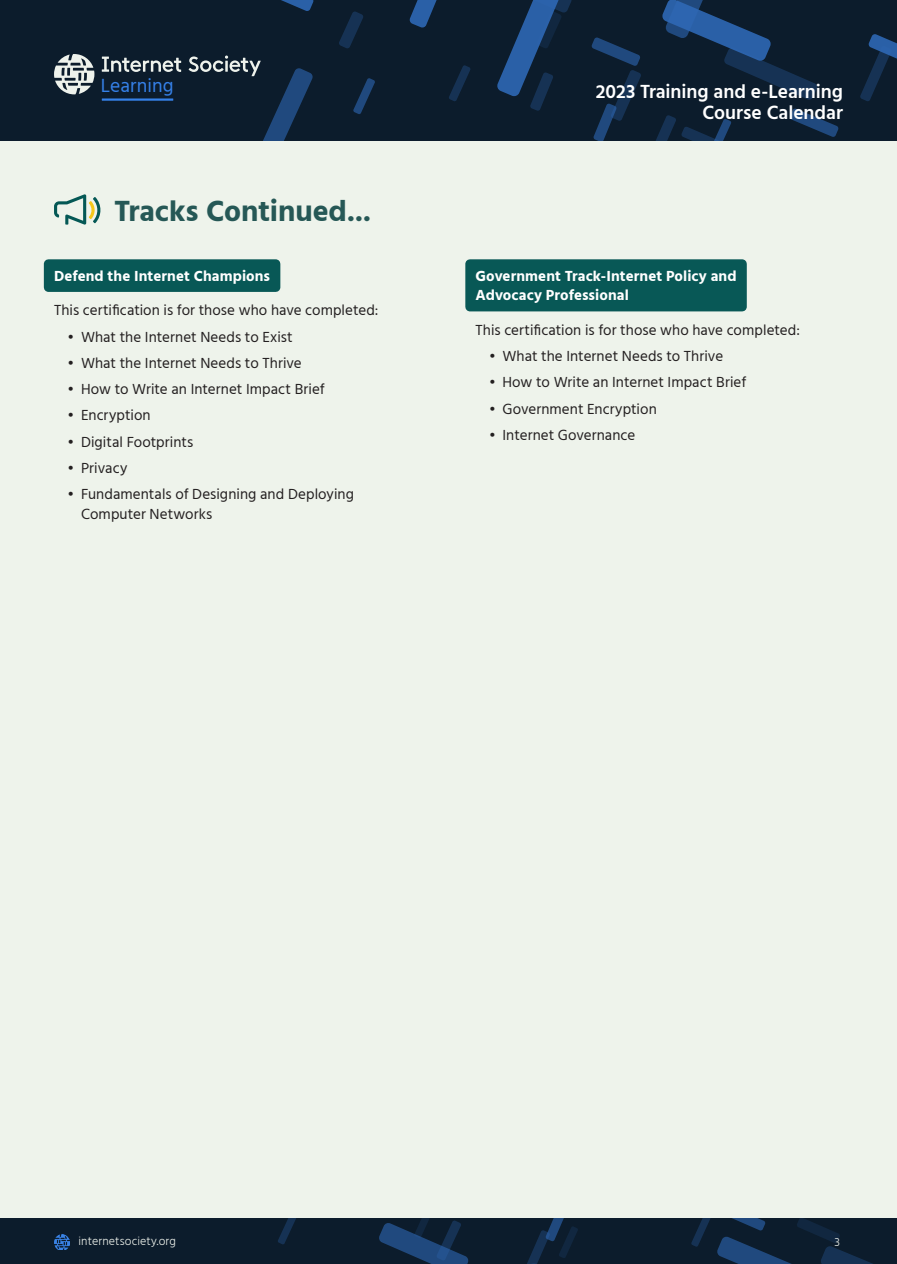
<style>
.page{position:relative;width:897px;height:1264px;background:#fff}
.page>*{position:absolute;margin:0;border:0;box-sizing:border-box;transform-origin:0 0}
.H2__Depth_Green{font:700 30px "Hind";letter-spacing:-.005em;color:#265856}
.Header-2nd_Page{font:600 19.5px/21px "Hind";letter-spacing:-.005em;color:#fff;text-align:right}
.t1{font:19.5px "Hind";letter-spacing:.005em;color:#3580e7}
.Bulleted_Body_Copy{font:15px/19.5px "Hind";letter-spacing:.005em;color:#231f20}
.Body_Copy{font:15px "Hind";color:#231f20}
.H3__Depth_Green_Shad{font:700 15px/19.5px "Hind";letter-spacing:.01em;color:#fff}
.t2{font:300 12px "Hind";letter-spacing:.01em;color:#eef2ec}
</style>
<div class="page">
<div style="left:0;top:0;width:896px;height:1243px;background:#eef3eb"></div>
<div style="left:0;top:1218px;width:896px;height:46px;background:#0c1c2c"></div>
<svg style="left:278px;top:1218px;width:595px;height:46px"></svg>
<img style="left:54px;top:1234px;width:16px;height:15px">
<div style="left:0;top:0;width:896px;height:141px;background:#0c1c2c"></div>
<svg style="left:260px;top:0;width:636px;height:141px"></svg>
<svg style="left:54px;top:54px;width:206px;height:40px"></svg>
<hr style="left:102px;top:98px;width:71px;height:3px;background:#3580e7">
<div style="left:47px;top:265px;width:230px;height:24px;background:#085856"></div>
<div style="left:44px;top:259px;width:236px;height:33px;border:9px solid #085856"></div>
<div style="left:468px;top:265px;width:275px;height:43px;background:#085856"></div>
<div style="left:465px;top:259px;width:281px;height:52px;border:9px solid #085856"></div>
<svg style="left:54px;top:194px;width:47px;height:31px"></svg>
<h2 class="t1" style="left:101px;top:72px;width:74px">Learning</h2>
<h2 class="H2__Depth_Green" style="left:114px;top:193px;width:258px">Tracks Continued...</h2>
<h3 class="H3__Depth_Green_Shad" style="left:54px;top:266px;width:218px">Defend the Internet Champions</h3>
<p class="Body_Copy" style="left:54px;top:300px;width:326px">This certification is for those who have completed:</p>
<p class="Bulleted_Body_Copy" style="left:68px;top:327px;width:227px">• What the Internet Needs to Exist</p>
<p class="Bulleted_Body_Copy" style="left:68px;top:354px;width:236px">• What the Internet Needs to Thrive</p>
<p class="Bulleted_Body_Copy" style="left:68px;top:380px;width:259px">• How to Write an Internet Impact Brief</p>
<p class="Bulleted_Body_Copy" style="left:68px;top:406px;width:85px">• Encryption</p>
<p class="Bulleted_Body_Copy" style="left:68px;top:432px;width:127px">• Digital Footprints</p>
<p class="Bulleted_Body_Copy" style="left:68px;top:459px;width:61px">• Privacy</p>
<p class="Bulleted_Body_Copy" style="left:81px;top:485px;width:274px;text-indent:-14px">• Fundamentals of Designing and Deploying<br>Computer Networks</p>
<h1 class="Header-2nd_Page" style="left:595px;top:82px;width:248px">2023 Training and e-Learning<br>Course Calendar</h1>
<h3 class="H3__Depth_Green_Shad" style="left:475px;top:266px;width:262px">Government Track-Internet Policy and<br>Advocacy Professional</h3>
<p class="Body_Copy" style="left:475px;top:320px;width:326px">This certification is for those who have completed:</p>
<p class="Bulleted_Body_Copy" style="left:489px;top:347px;width:236px">• What the Internet Needs to Thrive</p>
<p class="Bulleted_Body_Copy" style="left:489px;top:373px;width:259px">• How to Write an Internet Impact Brief</p>
<p class="Bulleted_Body_Copy" style="left:489px;top:399px;width:169px">• Government Encryption</p>
<p class="Bulleted_Body_Copy" style="left:489px;top:426px;width:148px">• Internet Governance</p>
<p class="t2" style="left:79px;top:1233px;width:99px">internetsociety.org</p>
<p class="t2" style="left:834px;top:1233px;width:7px">3</p>
</div>
